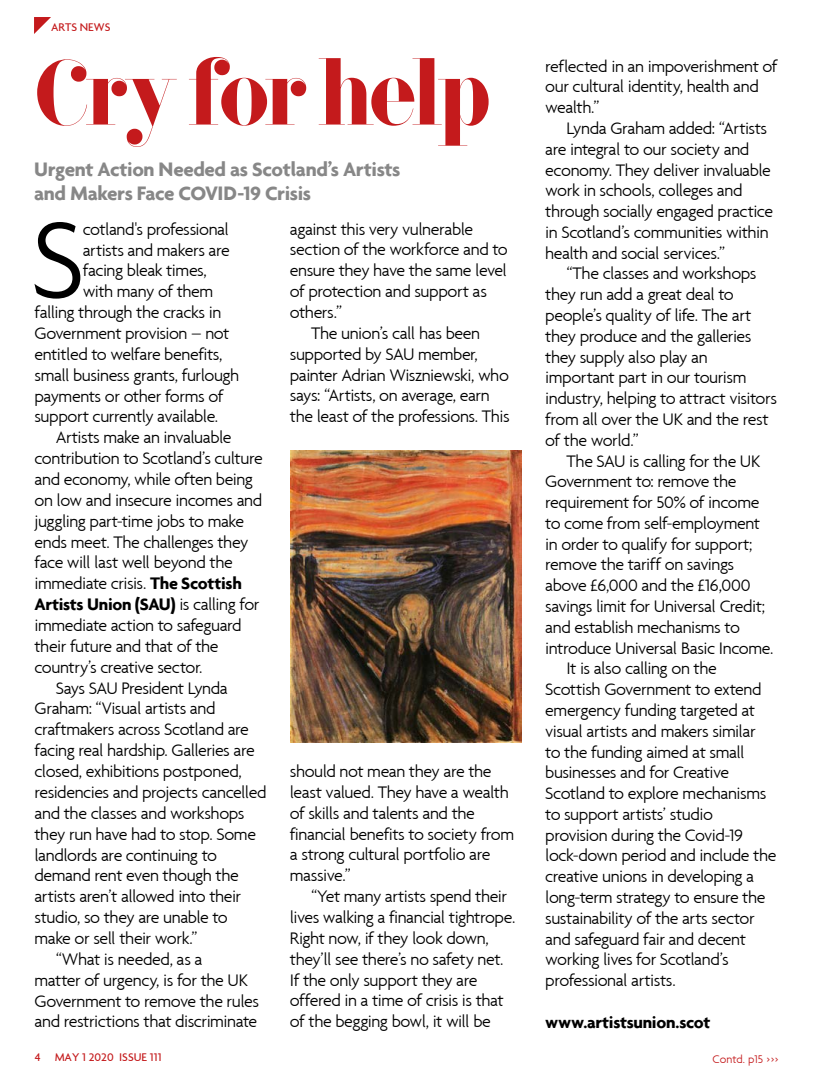
<style>
.page{position:relative;width:830px;height:1085px;background:#fff}
.page>*{position:absolute;margin:0;border:0;box-sizing:border-box;transform-origin:0 0}
.t1{font:300 115.95px "Agenda";color:#000}
.t2{font:800 91.2px "F Bella";letter-spacing:-.055em;color:#c41a1c}
.t3{font:700 21px/24px "Agenda";letter-spacing:-.02em;color:#878787}
.t4{font:300 18px/20.7px "Agenda";letter-spacing:-.03em;color:#000}
.t5{font:700 18px "Agenda";letter-spacing:-.02em;color:#000}
.t6{font:300 17.55px "Agenda";letter-spacing:-.025em;color:#000}
.t7{font:500 12px "Agenda";color:#c41a1c}
.t8{font:300 12px "Agenda";color:#c41a1c}
.s1{font-weight:700}
.s2{font-weight:300}
.s3{font-size:18px}
</style>
<div class="page">
<svg style="left:34px;top:17px;width:17px;height:17px"></svg>
<img style="left:290px;top:451px;width:231px;height:291px">
<p class="t7" style="left:51px;top:20px;width:61px">ARTS NEWS</p>
<h2 class="t2" style="left:35px;top:40px;width:457px">Cry for help</h2>
<p class="t3" style="left:34px;top:156px;width:368px">Urgent Action Needed as Scotland’s Artists and Makers Face COVID-19 Crisis</p>
<h1 class="t1" style="left:31px;top:192px;width:55px">S</h1>
<p class="t4" style="left:83px;top:218px;width:148px">cotland's professional</p>
<p class="t4" style="left:83px;top:239px;width:148px">artists and makers are</p>
<p class="t4" style="left:83px;top:260px;width:126px">facing bleak times,</p>
<p class="t4" style="left:83px;top:281px;width:132px">with many of them</p>
<p class="t4" style="left:34px;top:302px;width:188px">falling through the cracks in</p>
<p class="t4" style="left:34px;top:322px;width:196px">Government provision – not</p>
<p class="t4" style="left:34px;top:343px;width:189px">entitled to welfare benefits,</p>
<p class="t4" style="left:34px;top:364px;width:206px">small business grants, furlough</p>
<p class="t4" style="left:34px;top:385px;width:190px">payments or other forms of</p>
<p class="t4" style="left:34px;top:406px;width:185px">support currently available.</p>
<p class="t4" style="left:56px;top:427px;width:177px">Artists make an invaluable</p>
<p class="t4" style="left:34px;top:447px;width:230px">contribution to Scotland’s culture</p>
<p class="t4" style="left:34px;top:468px;width:220px">and economy, while often being</p>
<p class="t4" style="left:34px;top:489px;width:229px">on low and insecure incomes and</p>
<p class="t4" style="left:34px;top:510px;width:211px">juggling part-time jobs to make</p>
<p class="t4" style="left:34px;top:531px;width:215px">ends meet. The challenges they</p>
<p class="t4" style="left:34px;top:552px;width:200px">face will last well beyond the</p>
<p class="t4" style="left:34px;top:573px;width:209px">immediate crisis. <span class="s1">The Scottish</span></p>
<p class="t5" style="left:34px;top:593px;width:226px">Artists Union (SAU) <span class="s2">is calling for</span></p>
<p class="t4" style="left:34px;top:614px;width:209px">immediate action to safeguard</p>
<p class="t4" style="left:34px;top:635px;width:185px">their future and that of the</p>
<p class="t4" style="left:34px;top:656px;width:170px">country’s creative sector.</p>
<p class="t4" style="left:56px;top:677px;width:174px">Says SAU President Lynda</p>
<p class="t4" style="left:34px;top:698px;width:183px">Graham: “Visual artists and</p>
<p class="t4" style="left:34px;top:718px;width:216px">craftmakers across Scotland are</p>
<p class="t4" style="left:34px;top:739px;width:222px">facing real hardship. Galleries are</p>
<p class="t4" style="left:34px;top:760px;width:209px">closed, exhibitions postponed,</p>
<p class="t4" style="left:34px;top:781px;width:233px">residencies and projects cancelled</p>
<p class="t4" style="left:34px;top:802px;width:211px">and the classes and workshops</p>
<p class="t4" style="left:34px;top:823px;width:223px">they run have had to stop. Some</p>
<p class="t4" style="left:34px;top:843px;width:184px">landlords are continuing to</p>
<p class="t4" style="left:34px;top:864px;width:206px">demand rent even though the</p>
<p class="t4" style="left:34px;top:885px;width:208px">artists aren’t allowed into their</p>
<p class="t4" style="left:34px;top:906px;width:195px">studio, so they are unable to</p>
<p class="t4" style="left:34px;top:927px;width:165px">make or sell their work.”</p>
<p class="t4" style="left:56px;top:948px;width:148px">“What is needed, as a</p>
<p class="t4" style="left:34px;top:969px;width:215px">matter of urgency, is for the UK</p>
<p class="t4" style="left:34px;top:989px;width:226px">Government to remove the rules</p>
<p class="t4" style="left:34px;top:1010px;width:224px">and restrictions that discriminate</p>
<p class="t7" style="left:35px;top:1049px;width:128px">4 MAY 1 2020 ISSUE 111</p>
<p class="t4" style="left:290px;top:218px;width:185px">against this very vulnerable</p>
<p class="t4" style="left:290px;top:239px;width:219px">section of the workforce and to</p>
<p class="t4" style="left:290px;top:260px;width:219px">ensure they have the same level</p>
<p class="t4" style="left:290px;top:280px;width:199px">of protection and support as</p>
<p class="t4" style="left:290px;top:301px;width:54px">others.”</p>
<p class="t4" style="left:311px;top:322px;width:170px">The union’s call has been</p>
<p class="t4" style="left:290px;top:343px;width:189px">supported by SAU member,</p>
<p class="t4" style="left:290px;top:364px;width:220px">painter Adrian Wiszniewski, who</p>
<p class="t4" style="left:290px;top:385px;width:201px">says: “Artists, on average, earn</p>
<p class="t4" style="left:290px;top:406px;width:221px">the least of the professions. This</p>
<p class="t4" style="left:290px;top:760px;width:226px">should not mean they are the least valued. They have a wealth of skills and talents and the financial benefits to society from a strong cultural portfolio are massive.”</p>
<p class="t4" style="left:290px;top:885px;width:227px;text-indent:21px">“Yet many artists spend their lives walking a financial tightrope.<br>Right now, if they look down, they’ll see there’s no safety net.<br>If the only support they are offered in a time of crisis is that of the begging bowl, it will be</p>
<p class="t6" style="left:545px;top:56px;width:234px">reflected in an impoverishment <span class="s3">of</span></p>
<p class="t4" style="left:545px;top:76px;width:215px">our cultural identity, health and wealth.”</p>
<p class="t4" style="left:545px;top:117px;width:229px;text-indent:21px">Lynda Graham added: “Artists are integral to our society and economy. They deliver invaluable work in schools, colleges and through socially engaged practice in Scotland’s communities within health and social services.”</p>
<p class="t4" style="left:545px;top:263px;width:233px;text-indent:21px">“The classes and workshops they run add a great deal to people’s quality of life. The art they produce and the galleries they supply also play an important part in our tourism industry, helping to attract visitors from all over the UK and the rest of the world.”</p>
<p class="t4" style="left:566px;top:450px;width:195px">The SAU is calling for the UK</p>
<p class="t4" style="left:545px;top:471px;width:193px">Government to: remove the</p>
<p class="t4" style="left:545px;top:491px;width:216px">requirement for 50% of income</p>
<p class="t4" style="left:545px;top:512px;width:216px">to come from self-employment</p>
<p class="t4" style="left:545px;top:533px;width:209px">in order to qualify for support;</p>
<p class="t4" style="left:545px;top:554px;width:190px">remove the tariff on savings</p>
<p class="t4" style="left:545px;top:574px;width:207px">above £6,000 and the £16,000</p>
<p class="t4" style="left:545px;top:595px;width:221px">savings limit for Universal Credit;</p>
<p class="t4" style="left:545px;top:616px;width:196px">and establish mechanisms to</p>
<p class="t4" style="left:545px;top:637px;width:230px">introduce Universal Basic Income.</p>
<p class="t4" style="left:566px;top:658px;width:152px">It is also calling on the</p>
<p class="t4" style="left:545px;top:678px;width:218px">Scottish Government to extend</p>
<p class="t4" style="left:545px;top:699px;width:211px">emergency funding targeted at</p>
<p class="t4" style="left:545px;top:720px;width:212px">visual artists and makers similar</p>
<p class="t4" style="left:545px;top:741px;width:201px">to the funding aimed at small</p>
<p class="t4" style="left:545px;top:761px;width:185px">businesses and for Creative</p>
<p class="t4" style="left:545px;top:782px;width:222px">Scotland to explore mechanisms</p>
<p class="t4" style="left:545px;top:803px;width:169px">to support artists’ studio</p>
<p class="t4" style="left:545px;top:824px;width:199px">provision during the Covid-19</p>
<p class="t4" style="left:545px;top:844px;width:233px">lock-down period and include the</p>
<p class="t4" style="left:545px;top:865px;width:210px">creative unions in developing a</p>
<p class="t4" style="left:545px;top:886px;width:222px">long-term strategy to ensure the</p>
<p class="t4" style="left:545px;top:907px;width:211px">sustainability of the arts sector</p>
<p class="t4" style="left:545px;top:928px;width:202px">and safeguard fair and decent</p>
<p class="t4" style="left:545px;top:948px;width:185px">working lives for Scotland’s</p>
<p class="t4" style="left:545px;top:969px;width:132px">professional artists.</p>
<p class="t5" style="left:545px;top:1010px;width:167px">www.artistsunion.scot</p>
<p class="t8" style="left:712px;top:1051px;width:68px">Contd. p15 &gt;&gt;&gt;</p>
</div>
